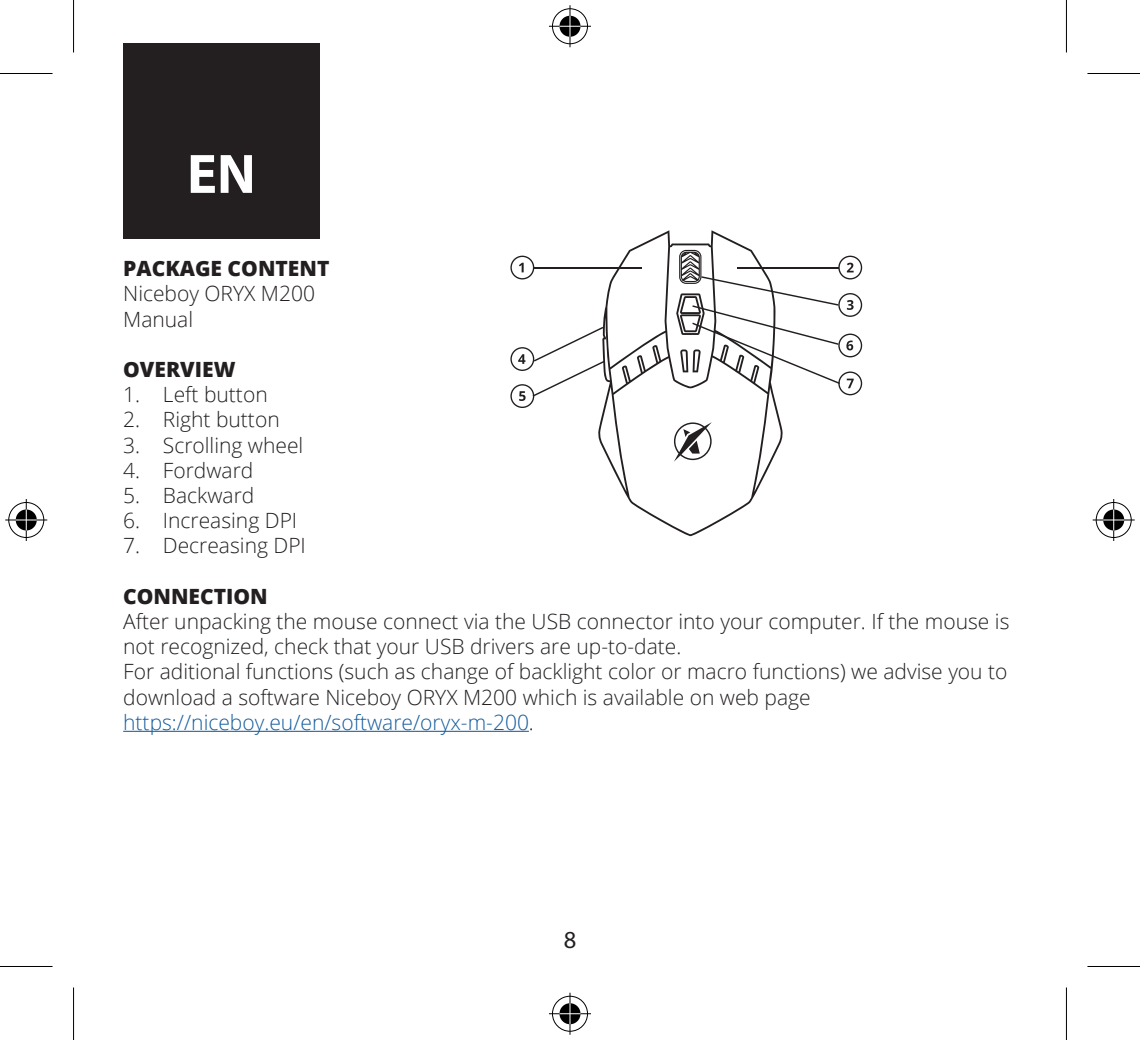
<style>
.page{position:relative;width:1140px;height:1040px;background:#fff}
.page>*{position:absolute;margin:0;border:0;box-sizing:border-box;transform-origin:0 0}
.t1{font:700 56px "Myriad Pro";color:#fff}
.t2{font:24.5px "Myriad Pro";color:#231f20}
.t3{font:300 21px/25.2px "Open Sans";color:#231f20}
.t4{font:300 21px "Open Sans";color:#175d9e}
.t5{font:800 21px "Open Sans";color:#231f20}
.s1{color:#231f20}
</style>
<div class="page">
<div style="left:123px;top:44px;width:196px;height:195px;background:#231f20"></div>
<hr style="left:123px;top:731px;width:406px;height:1px;background:#175d9e">
<svg style="left:597px;top:230px;width:186px;height:306px"></svg>
<svg style="left:673px;top:422px;width:38px;height:40px"></svg>
<svg style="left:510px;top:256px;width:24px;height:23px"></svg>
<hr style="left:534px;top:267px;width:107px;height:1px;background:#231f20">
<svg style="left:510px;top:327px;width:94px;height:81px"></svg>
<svg style="left:676px;top:250px;width:186px;height:145px"></svg>
<div style="left:71px;top:0;width:5px;height:52px;background:#f8f8f8"></div>
<div style="left:71px;top:987px;width:5px;height:53px;background:#f8f8f8"></div>
<svg style="left:1066px;top:0;width:1px;height:52px"></svg>
<svg style="left:1066px;top:987px;width:1px;height:53px"></svg>
<hr style="left:0;top:73px;width:52px;height:1px;background:#000">
<hr style="left:1087px;top:73px;width:52px;height:1px;background:#000">
<hr style="left:0;top:966px;width:52px;height:1px;background:#000">
<hr style="left:1087px;top:966px;width:52px;height:1px;background:#000">
<hr style="left:73px;top:0;width:1px;height:52px;background:#000">
<hr style="left:73px;top:987px;width:1px;height:53px;background:#000">
<hr style="left:1065px;top:0;width:1px;height:52px;background:#000">
<hr style="left:1065px;top:987px;width:1px;height:53px;background:#000">
<div style="left:550px;top:7px;width:39px;height:39px;border:4px solid #fff;border-radius:50%"></div>
<svg style="left:549px;top:24px;width:42px;height:4px"></svg>
<svg style="left:567px;top:5px;width:5px;height:42px"></svg>
<div style="left:557px;top:14px;width:25px;height:25px;border:4px solid #fff;border-radius:50%"></div>
<div style="left:552px;top:8px;width:36px;height:36px;border:1px solid #000;border-radius:50%"></div>
<hr style="left:549px;top:26px;width:42px;height:1px;background:#000">
<hr style="left:569px;top:5px;width:1px;height:42px;background:#000">
<svg style="left:559px;top:16px;width:21px;height:21px"></svg>
<div style="left:550px;top:994px;width:39px;height:39px;border:4px solid #fff;border-radius:50%"></div>
<svg style="left:549px;top:1011px;width:42px;height:5px"></svg>
<svg style="left:567px;top:993px;width:5px;height:42px"></svg>
<div style="left:557px;top:1001px;width:25px;height:25px;border:4px solid #fff;border-radius:50%"></div>
<div style="left:552px;top:996px;width:36px;height:36px;border:1px solid #000;border-radius:50%"></div>
<hr style="left:549px;top:1013px;width:42px;height:1px;background:#000">
<hr style="left:569px;top:993px;width:1px;height:42px;background:#000">
<svg style="left:559px;top:1003px;width:21px;height:21px"></svg>
<div style="left:7px;top:500px;width:39px;height:40px;border:4px solid #fff;border-radius:50%"></div>
<hr style="left:5px;top:518px;width:42px;height:4px;background:#fff">
<svg style="left:24px;top:499px;width:4px;height:42px"></svg>
<div style="left:14px;top:507px;width:25px;height:26px;border:4px solid #fff;border-radius:50%"></div>
<div style="left:8px;top:502px;width:36px;height:36px;border:1px solid #000;border-radius:50%"></div>
<hr style="left:5px;top:519px;width:42px;height:2px;background:#000">
<hr style="left:26px;top:499px;width:1px;height:42px;background:#000">
<div style="left:16px;top:509px;width:21px;height:21px;background:#000;border-radius:50%"></div>
<hr style="left:16px;top:519px;width:21px;height:2px;background:#fff">
<svg style="left:26px;top:509px;width:1px;height:21px"></svg>
<div style="left:1093px;top:500px;width:40px;height:40px;border:4px solid #fff;border-radius:50%"></div>
<hr style="left:1092px;top:518px;width:42px;height:4px;background:#fff">
<svg style="left:1111px;top:499px;width:4px;height:42px"></svg>
<div style="left:1100px;top:507px;width:26px;height:26px;border:4px solid #fff;border-radius:50%"></div>
<div style="left:1095px;top:502px;width:36px;height:36px;border:1px solid #000;border-radius:50%"></div>
<hr style="left:1092px;top:519px;width:42px;height:2px;background:#000">
<hr style="left:1112px;top:499px;width:1px;height:42px;background:#000">
<svg style="left:1102px;top:509px;width:21px;height:21px"></svg>
<hr style="left:1102px;top:519px;width:21px;height:2px;background:#fff">
<svg style="left:1112px;top:509px;width:1px;height:21px"></svg>
<p class="t1" style="left:187px;top:137px;width:70px">EN</p>
<p class="t5" style="left:123px;top:252px;width:208px">PACKAGE CONTENT</p>
<p class="t3" style="left:123px;top:281px;width:193px">Niceboy ORYX M200</p>
<p class="t3" style="left:123px;top:306px;width:71px">Manual</p>
<p class="t5" style="left:123px;top:353px;width:114px">OVERVIEW</p>
<p class="t3" style="left:123px;top:381px;width:146px">1. Left button</p>
<p class="t3" style="left:123px;top:407px;width:158px">2. Right button</p>
<p class="t3" style="left:123px;top:432px;width:182px">3. Scrolling wheel</p>
<p class="t3" style="left:123px;top:457px;width:132px">4. Fordward</p>
<p class="t3" style="left:123px;top:482px;width:133px">5. Backward</p>
<p class="t3" style="left:123px;top:507px;width:175px">6. Increasing DPI</p>
<p class="t3" style="left:123px;top:533px;width:184px">7. Decreasing DPI</p>
<p class="t5" style="left:123px;top:580px;width:146px">CONNECTION</p>
<p class="t3" style="left:123px;top:608px;width:887px">After unpacking the mouse connect via the USB connector into your computer. If the mouse is not recognized, check that your USB drivers are up-to-date.</p>
<p class="t3" style="left:123px;top:659px;width:885px">For aditional functions (such as change of backlight color or macro functions) we advise you to download a software Niceboy ORYX M200 which is available on web page</p>
<p class="t4" style="left:123px;top:708px;width:412px">https://niceboy.eu/en/software/oryx-m-200<span class="s1">.</span></p>
<p class="t2" style="left:563px;top:924px;width:14px">8</p>
</div>
